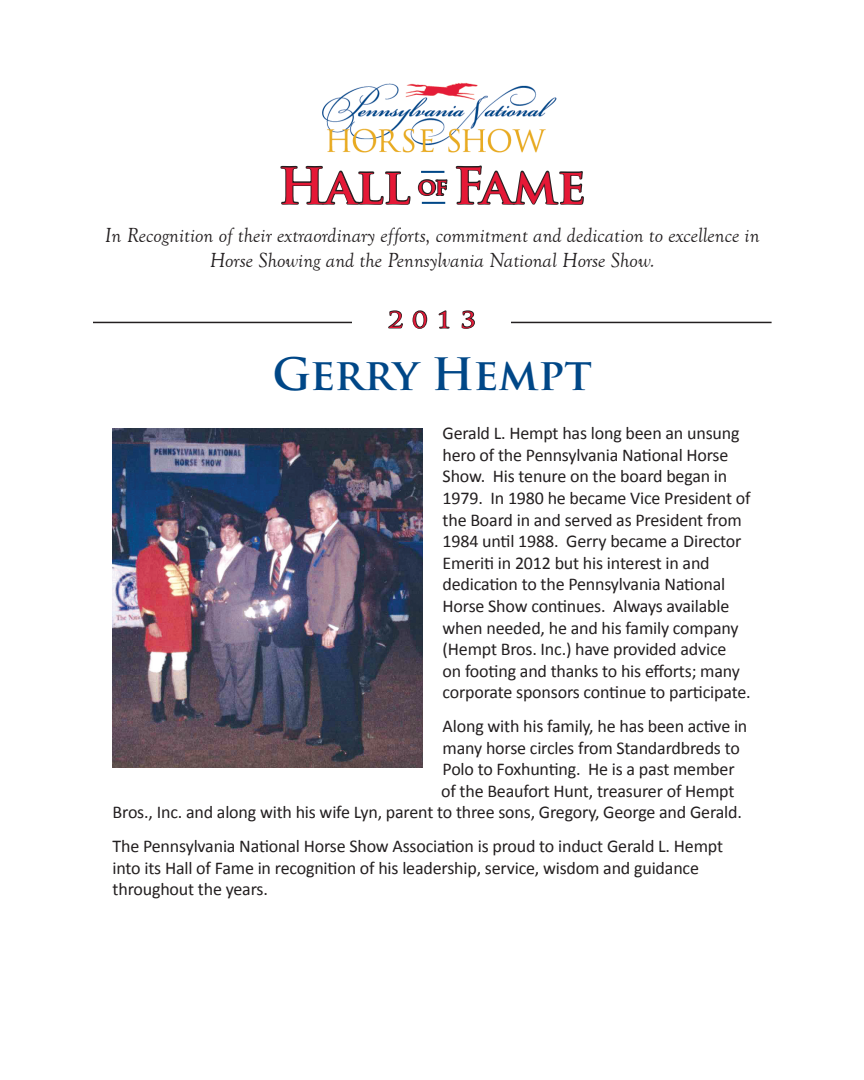
<style>
.page{position:relative;width:864px;height:1080px;background:#fff}
.page>*{position:absolute;margin:0;border:0;box-sizing:border-box;transform-origin:0 0}
.t1{font:700 48.6px "Trajan Pro";color:#e51836}
.t2{font:700 43.5px "Trajan Pro";letter-spacing:-.01em;color:#004787}
.t3{font:700 22.35px "Trajan Pro";color:#e51836}
.t4{font:21.6px "Trajan Pro";color:#e51836;scale:1.25 1}
.t5{font:italic 21px/25.2px "Goudy Old Style T";color:#231f20;text-align:center}
.t6{font:18px/21.6px "Calibri";letter-spacing:-.01em;color:#231f20}
</style>
<div class="page">
<img style="left:322px;top:83px;width:133px;height:70px">
<svg style="left:455px;top:82px;width:129px;height:123px"></svg>
<svg style="left:280px;top:165px;width:168px;height:40px"></svg>
<hr style="left:421px;top:171px;width:23px;height:2px;background:#004787">
<hr style="left:422px;top:202px;width:23px;height:2px;background:#004787">
<hr style="left:93px;top:322px;width:679px;height:1px;background:#231f20">
<div style="left:353px;top:307px;width:158px;height:35px;background:#fff"></div>
<svg style="left:388px;top:310px;width:15px;height:19px"></svg>
<svg style="left:412px;top:310px;width:16px;height:19px"></svg>
<svg style="left:438px;top:310px;width:12px;height:19px"></svg>
<svg style="left:461px;top:310px;width:14px;height:19px"></svg>
<img style="left:112px;top:429px;width:311px;height:339px">
<h1 class="t1" style="left:278px;top:156px;width:309px">Hall Fame</h1>
<p class="t3" style="left:418px;top:173px;width:31px">of</p>
<p class="t5" style="left:105px;top:223px;width:656px">In Recognition of their extraordinary efforts, commitment and dedication to excellence in<br>Horse Showing and the Pennsylvania National Horse Show.</p>
<p class="t4" style="left:388px;top:306px;width:72px">2 0 1 3</p>
<h2 class="t2" style="left:273px;top:348px;width:321px">Gerry Hempt</h2>
<p class="t6" style="left:443px;top:423px;width:310px">Gerald L. Hempt has long been an unsung hero of the Pennsylvania National Horse Show. His tenure on the board began in 1979. In 1980 he became Vice President of the Board in and served as President from 1984 until 1988. Gerry became a Director Emeriti in 2012 but his interest in and dedication to the Pennsylvania National Horse Show continues. Always available when needed, he and his family company (Hempt Bros. Inc.) have provided advice<br>on footing and thanks to his efforts; many corporate sponsors continue to participate.</p>
<p class="t6" style="left:443px;top:715px;width:306px">Along with his family, he has been active in</p>
<p class="t6" style="left:443px;top:737px;width:299px">many horse circles from Standardbreds to</p>
<p class="t6" style="left:443px;top:759px;width:294px">Polo to Foxhunting. He is a past member</p>
<p class="t6" style="left:441px;top:780px;width:295px">of the Beaufort Hunt, treasurer of Hempt</p>
<p class="t6" style="left:113px;top:802px;width:631px">Bros., Inc. and along with his wife Lyn, parent to three sons, Gregory, George and Gerald.</p>
<p class="t6" style="left:113px;top:835px;width:612px">The Pennsylvania National Horse Show Association is proud to induct Gerald L. Hempt into its Hall of Fame in recognition of his leadership, service, wisdom and guidance throughout the years.</p>
</div>
